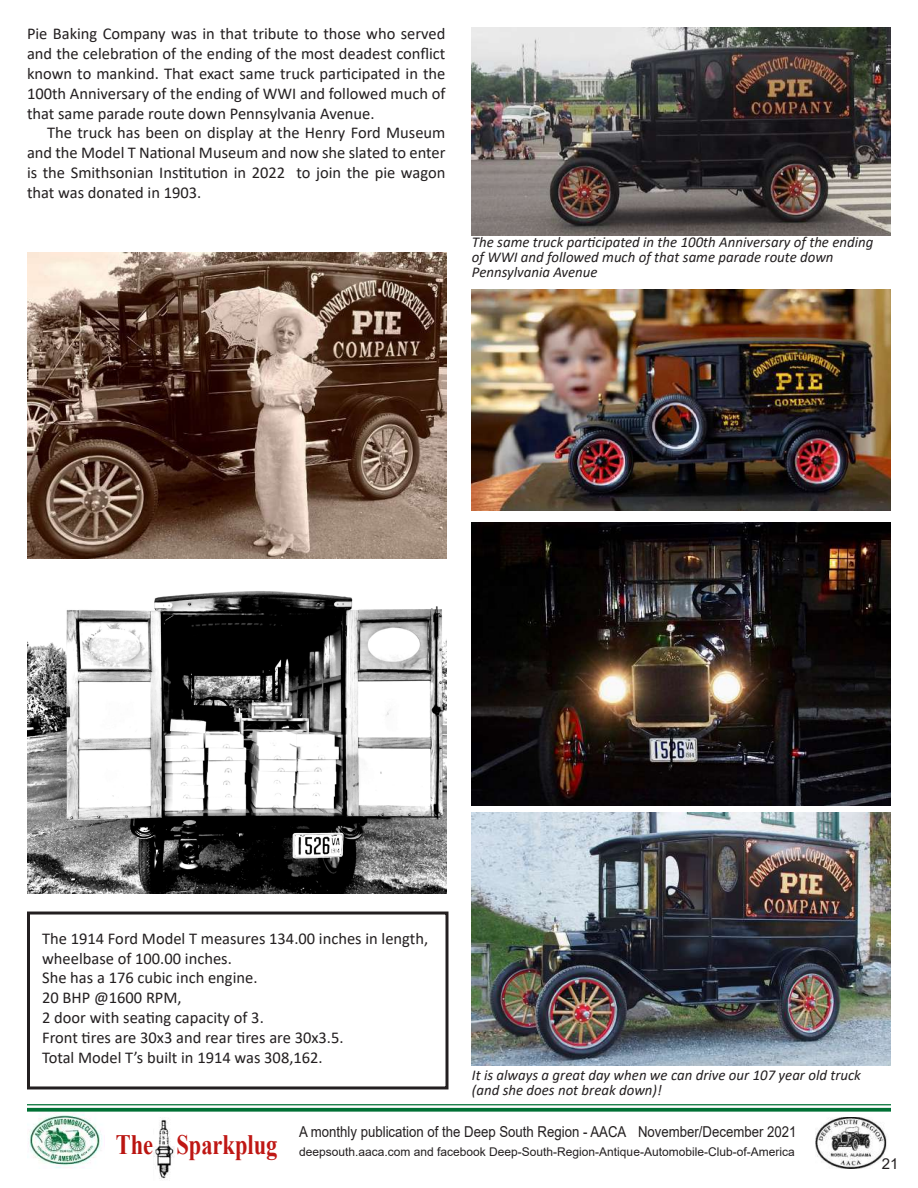
<style>
.page{position:relative;width:918px;height:1188px;background:#fff}
.page>*{position:absolute;margin:0;border:0;box-sizing:border-box;transform-origin:0 0}
.t1{font:700 28.05px "Times New Roman";color:#bf1714;scale:.8 1}
.t2{font:16.5px/19.8px "Calibri";color:#231f20;text-align:justify}
.t3{font:italic 15px/15px "Calibri";color:#231f20}
.t4{font:15px "Arial";color:#231f20;scale:.88 1}
.t5{font:15px "Arial";color:#231f20}
.t6{font:12px "Arial";color:#231f20}
.s1{color:#ba1511}
</style>
<div class="page">
<img style="left:27px;top:1112px;width:75px;height:56px">
<img style="left:153px;top:1117px;width:21px;height:62px">
<img style="left:815px;top:1117px;width:72px;height:52px">
<hr style="left:27px;top:1104px;width:864px;height:1px;background:#007135">
<svg style="left:27px;top:1108px;width:864px;height:4px;background:#177e47"></svg>
<div style="left:27px;top:912px;width:421px;height:177px;border:3px solid #231f20"></div>
<img style="left:28px;top:591px;width:418px;height:303px">
<img style="left:472px;top:523px;width:419px;height:282px">
<img style="left:27px;top:253px;width:419px;height:305px">
<img style="left:472px;top:27px;width:419px;height:208px">
<img style="left:472px;top:289px;width:419px;height:221px">
<img style="left:472px;top:813px;width:419px;height:252px">
<p class="t2" style="left:27px;top:24px;width:420px">Pie Baking Company was in that tribute to those who served and the celebration of the ending of the most deadest conflict known to mankind. That exact same truck participated in the 100th Anniversary of the ending of WWI and followed much of that same parade route down Pennsylvania Avenue.</p>
<p class="t2" style="left:27px;top:123px;width:420px;text-indent:20px">The truck has been on display at the Henry Ford Museum and the Model T National Museum and now she slated to enter is the Smithsonian Institution in 2022 to join the pie wagon that was donated in 1903.</p>
<p class="t3" style="left:472px;top:234px;width:403px">The same truck participated in the 100th Anniversary of the ending of WWI and followed much of that same parade route down<br>Pennsylvania Avenue</p>
<p class="t2" style="left:42px;top:928px;width:388px;text-align:left">The 1914 Ford Model T measures 134.00 inches in length, wheelbase of 100.00 inches.<br>She has a 176 cubic inch engine.<br>20 BHP @1600 RPM,<br>2 door with seating capacity of 3.<br>Front tires are 30x3 and rear tires are 30x3.5.<br>Total Model T’s built in 1914 was 308,162.</p>
<p class="t3" style="left:472px;top:1067px;width:391px">It is always a great day when we can drive our 107 year old truck (and she does not break down)!</p>
<h1 class="t1" style="left:116px;top:1124px;width:204px"><span class="s1">The</span> Sparkplug</h1>
<p class="t4" style="left:299px;top:1122px;width:567px">A monthly publication of the Deep South Region - AACA November/December 2021</p>
<p class="t6" style="left:299px;top:1144px;width:497px">deepsouth.aaca.com and facebook Deep-South-Region-Antique-Automobile-Club-of-America</p>
<p class="t5" style="left:882px;top:1153px;width:18px">21</p>
</div>
